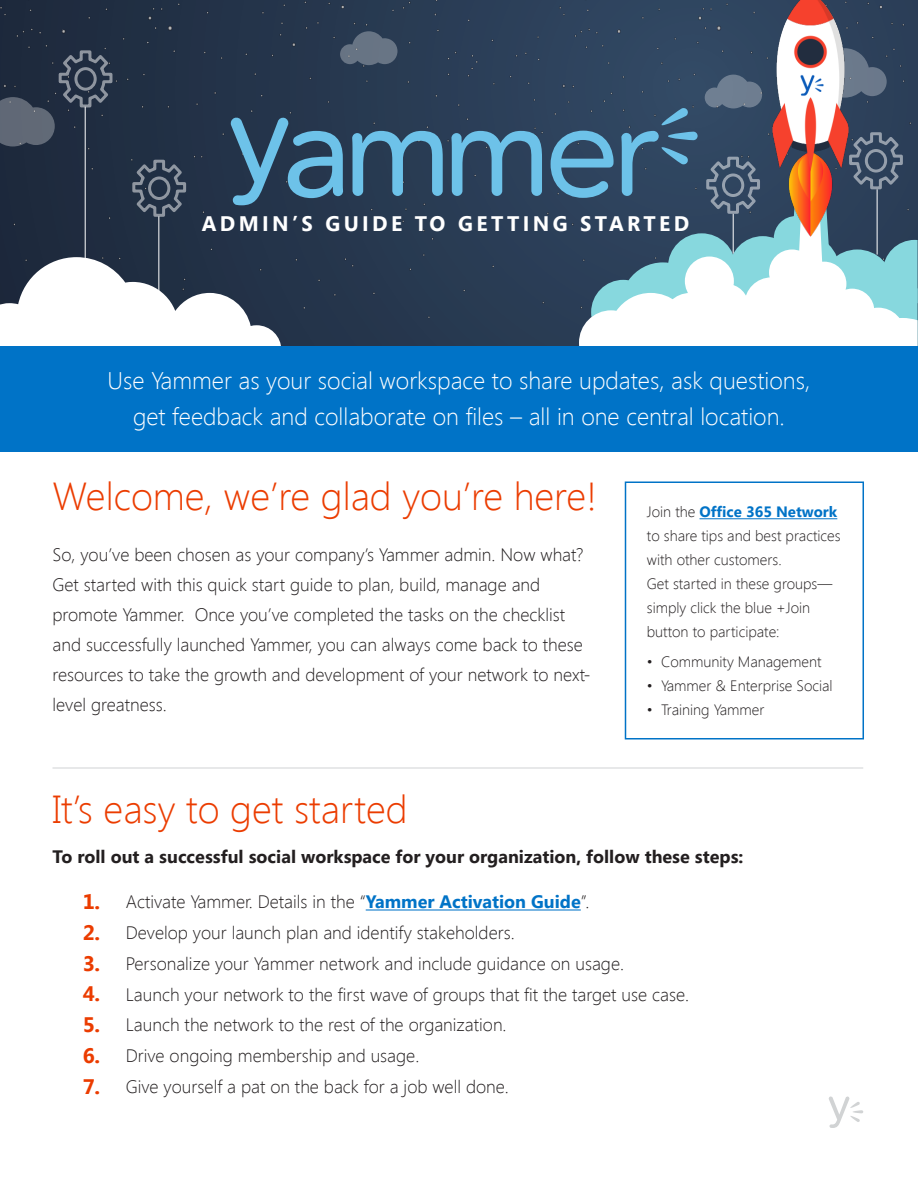
<style>
.page{position:relative;width:918px;height:1188px;background:#fff}
.page>*{position:absolute;margin:0;border:0;box-sizing:border-box;transform-origin:0 0}
.t1{font:300 39px "Segoe UI";color:#eb3c00}
.t2{font:300 24px/36px "Segoe UI";color:#fff;text-align:center}
.t3{font:700 21px "Segoe UI";letter-spacing:.16em;color:#fff}
.t4{font:700 21px/30.8px "Segoe UI";color:#eb3c00;text-align:justify}
.t5{font:300 18px/30.8px "Segoe UI";color:#231f20}
.t6{font:700 18px "Segoe UI";color:#231f20}
.t7{font:300 15px/24px "Segoe UI";color:#231f20}
.s1{font-weight:700;color:#0073c7}
</style>
<div class="page">
<img style="left:0;top:0;width:918px;height:346px">
<svg style="left:340px;top:31px;width:57px;height:34px;background:#556475"></svg>
<svg style="left:0;top:257px;width:281px;height:89px"></svg>
<svg style="left:352px;top:131px;width:91px;height:65px;background:#457491"></svg>
<svg style="left:451px;top:131px;width:91px;height:65px;background:#477695"></svg>
<svg style="left:230px;top:117px;width:113px;height:88px;background:#3f6884"></svg>
<img style="left:772px;top:0;width:77px;height:48px">
<hr style="left:158px;top:216px;width:1px;height:130px;background:#fff">
<hr style="left:85px;top:107px;width:1px;height:160px;background:#fff">
<svg style="left:131px;top:158px;width:57px;height:60px;background:#3d4a5b"></svg>
<svg style="left:0;top:49px;width:114px;height:98px;background:#354051"></svg>
<svg style="left:551px;top:48px;width:367px;height:298px"></svg>
<div style="left:0;top:346px;width:918px;height:106px;background:#0073c7"></div>
<div style="left:625px;top:482px;width:239px;height:258px;border:2px solid #0073c7"></div>
<hr style="left:700px;top:518px;width:137px;height:1px;background:#0073c7">
<hr style="left:366px;top:909px;width:215px;height:2px;background:#0073c7">
<svg style="left:829px;top:1096px;width:34px;height:32px"></svg>
<hr style="left:52px;top:768px;width:811px;height:1px;background:#d1d3d4">
<p class="t3" style="left:202px;top:208px;width:489px">ADMIN’S GUIDE TO GETTING STARTED</p>
<h2 class="t2" style="left:108px;top:361px;width:704px">Use Yammer as your social workspace to share updates, ask questions, get feedback and collaborate on files – all in one central location.</h2>
<h1 class="t1" style="left:52px;top:469px;width:546px">Welcome, we’re glad you’re here!</h1>
<p class="t5" style="left:52px;top:539px;width:540px;line-height:30px">So, you’ve been chosen as your company’s Yammer admin. Now what?<br>Get started with this quick start guide to plan, build, manage and promote Yammer. Once you’ve completed the tasks on the checklist and successfully launched Yammer, you can always come back to these resources to take the growth and development of your network to next&shy;level greatness.</p>
<h1 class="t1" style="left:52px;top:783px;width:357px">It’s easy to get started</h1>
<p class="t7" style="left:647px;top:500px;width:195px">Join the <span class="s1">Office 365 Network </span>to share tips and best practices with other customers.<br>Get started in these groups— simply click the blue +Join button to participate:</p>
<p class="t7" style="left:647px;top:650px;width:176px">• Community Management</p>
<p class="t7" style="left:647px;top:674px;width:187px">• Yammer &amp; Enterprise Social</p>
<p class="t7" style="left:647px;top:698px;width:119px">• Training Yammer</p>
<p class="t6" style="left:52px;top:844px;width:692px">To roll out a successful social workspace for your organization, follow these steps:</p>
<p class="t5" style="left:126px;top:886px;width:565px">Activate Yammer. Details in the “<span class="s1">Yammer Activation Guide</span>”.<br>Develop your launch plan and identify stakeholders.<br>Personalize your Yammer network and include guidance on usage.<br>Launch your network to the first wave of groups that fit the target use case.<br>Launch the network to the rest of the organization.<br>Drive ongoing membership and usage.<br>Give yourself a pat on the back for a job well done.</p>
<p class="t4" style="left:83px;top:885px;width:19px">1.<br>2.<br>3.<br>4.<br>5.<br>6.<br>7.</p>
</div>
